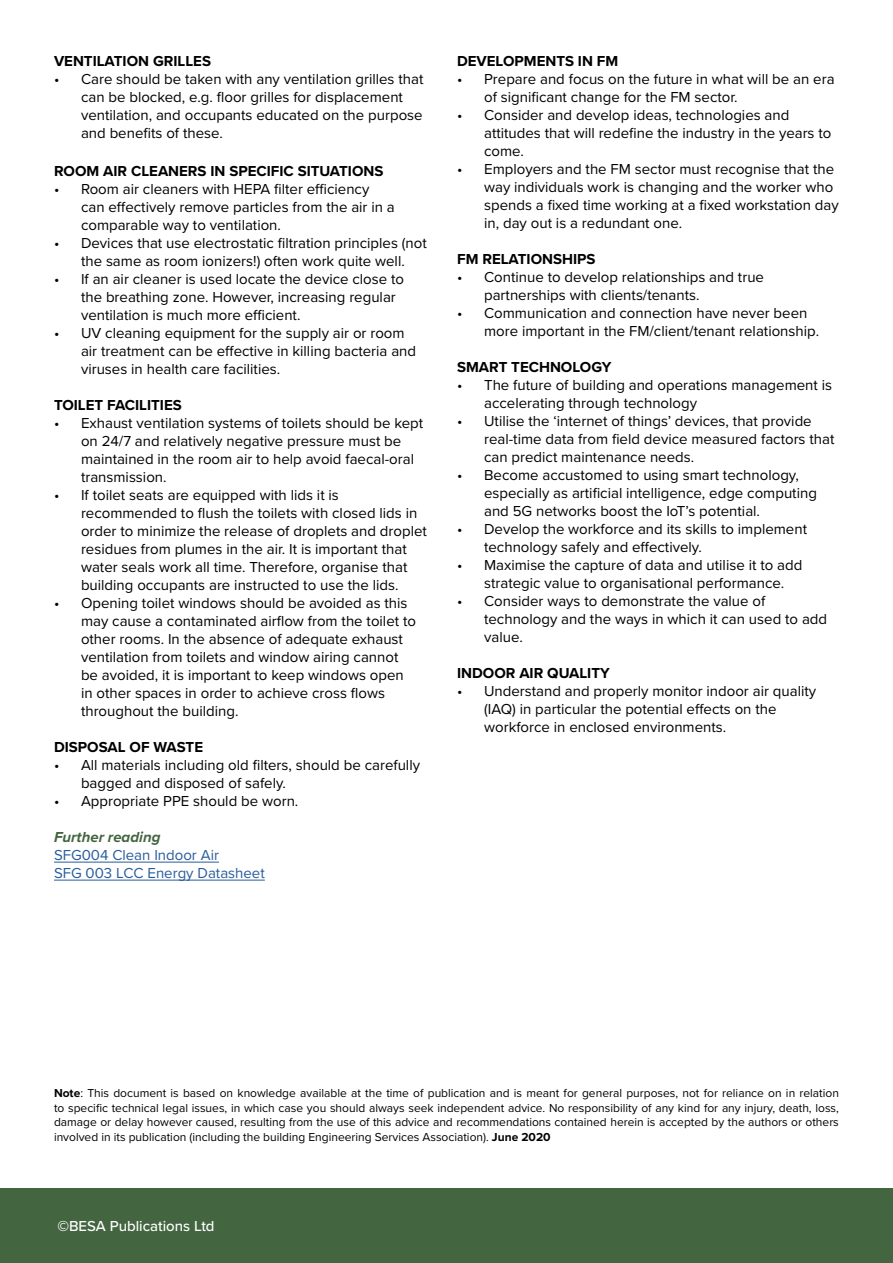
<style>
.page{position:relative;width:893px;height:1263px;background:#fff}
.page>*{position:absolute;margin:0;border:0;box-sizing:border-box;transform-origin:0 0}
.t1{font:15px/18px "Proxima Nova";color:#000}
.t2{font:700 15px "Proxima Nova";color:#000}
.t3{font:15px/18px "Proxima Nova";color:#275b9b}
.t4{font:500 15px "Proxima Nova";color:#fff}
.t5{font:italic 700 15px "Proxima Nova";color:#436540}
.t6{font:12px/14.4px "Proxima Nova";color:#000;text-align:justify}
.s1{font-weight:700}
.s2{font-weight:900}
</style>
<div class="page">
<div style="left:0;top:1188px;width:892px;height:75px;background:#436540"></div>
<hr style="left:54px;top:862px;width:165px;height:1px;background:#275b9b">
<hr style="left:54px;top:880px;width:211px;height:1px;background:#275b9b">
<p class="t2" style="left:54px;top:50px;width:159px">VENTILATION GRILLES</p>
<p class="t1" style="left:81px;top:69px;width:344px;text-indent:-27px">• Care should be taken with any ventilation grilles that can be blocked, e.g. floor grilles for displacement ventilation, and occupants educated on the purpose and benefits of these.</p>
<p class="t2" style="left:54px;top:159px;width:331px">ROOM AIR CLEANERS IN SPECIFIC SITUATIONS</p>
<p class="t1" style="left:81px;top:179px;width:315px;text-indent:-27px">• Room air cleaners with HEPA filter efficiency can effectively remove particles from the air in a comparable way to ventilation.</p>
<p class="t1" style="left:54px;top:233px;width:374px;text-align:center">• Devices that use electrostatic filtration principles (not the same as room ionizers!) often work quite well.</p>
<p class="t1" style="left:81px;top:269px;width:325px;text-indent:-27px">• If an air cleaner is used locate the device close to the breathing zone. However, increasing regular ventilation is much more efficient.</p>
<p class="t1" style="left:81px;top:323px;width:337px;text-indent:-27px">• UV cleaning equipment for the supply air or room air treatment can be effective in killing bacteria and viruses in health care facilities.</p>
<p class="t2" style="left:54px;top:393px;width:129px">TOILET FACILITIES</p>
<p class="t1" style="left:81px;top:413px;width:344px;text-indent:-27px">• Exhaust ventilation systems of toilets should be kept on 24/7 and relatively negative pressure must be maintained in the room air to help avoid faecal-oral transmission.</p>
<p class="t1" style="left:81px;top:485px;width:347px;text-indent:-27px">• If toilet seats are equipped with lids it is recommended to flush the toilets with closed lids in order to minimize the release of droplets and droplet residues from plumes in the air. It is important that water seals work all time. Therefore, organise that building occupants are instructed to use the lids.</p>
<p class="t1" style="left:81px;top:593px;width:337px;text-indent:-27px">• Opening toilet windows should be avoided as this may cause a contaminated airflow from the toilet to other rooms. In the absence of adequate exhaust ventilation from toilets and window airing cannot be avoided, it is important to keep windows open in other spaces in order to achieve cross flows throughout the building.</p>
<p class="t2" style="left:54px;top:735px;width:151px">DISPOSAL OF WASTE</p>
<p class="t1" style="left:81px;top:755px;width:341px;text-indent:-27px">• All materials including old filters, should be carefully bagged and disposed of safely.</p>
<p class="t1" style="left:54px;top:791px;width:246px">• Appropriate PPE should be worn.</p>
<p class="t5" style="left:54px;top:825px;width:108px">Further reading</p>
<p class="t3" style="left:54px;top:845px;width:212px">SFG004 Clean Indoor Air<br>SFG 003 LCC Energy Datasheet</p>
<p class="t2" style="left:457px;top:50px;width:163px">DEVELOPMENTS IN FM</p>
<p class="t1" style="left:484px;top:69px;width:352px;text-indent:-27px">• Prepare and focus on the future in what will be an era of significant change for the FM sector.</p>
<p class="t1" style="left:484px;top:105px;width:349px;text-indent:-27px">• Consider and develop ideas, technologies and attitudes that will redefine the industry in the years to come.</p>
<p class="t1" style="left:484px;top:159px;width:356px;text-indent:-27px">• Employers and the FM sector must recognise that the way individuals work is changing and the worker who spends a fixed time working at a fixed workstation day in, day out is a redundant one.</p>
<p class="t2" style="left:457px;top:248px;width:140px">FM RELATIONSHIPS</p>
<p class="t1" style="left:484px;top:267px;width:281px;text-indent:-27px">• Continue to develop relationships and true partnerships with clients/tenants.</p>
<p class="t1" style="left:484px;top:303px;width:336px;text-indent:-27px">• Communication and connection have never been more important in the FM/client/tenant relationship.</p>
<p class="t2" style="left:457px;top:356px;width:156px">SMART TECHNOLOGY</p>
<p class="t1" style="left:484px;top:375px;width:350px;text-indent:-27px">• The future of building and operations management is accelerating through technology</p>
<p class="t1" style="left:484px;top:411px;width:352px;text-indent:-27px">• Utilise the ‘internet of things’ devices, that provide real-time data from field device measured factors that can predict maintenance needs.</p>
<p class="t1" style="left:484px;top:465px;width:334px;text-indent:-27px">• Become accustomed to using smart technology, especially as artificial intelligence, edge computing and 5G networks boost the IoT’s potential.</p>
<p class="t1" style="left:484px;top:519px;width:324px;text-indent:-27px">• Develop the workforce and its skills to implement technology safely and effectively.</p>
<p class="t1" style="left:457px;top:555px;width:347px;text-align:center">• Maximise the capture of data and utilise it to add strategic value to organisational performance.</p>
<p class="t1" style="left:484px;top:591px;width:345px;text-indent:-27px">• Consider ways to demonstrate the value of technology and the ways in which it can used to add value.</p>
<p class="t2" style="left:457px;top:662px;width:154px">INDOOR AIR QUALITY</p>
<p class="t1" style="left:484px;top:681px;width:334px;text-indent:-27px">• Understand and properly monitor indoor air quality (IAQ) in particular the potential effects on the workforce in enclosed environments.</p>
<p class="t6" style="left:54px;top:1086px;width:786px"><span class="s1">Note</span>: This document is based on knowledge available at the time of publication and is meant for general purposes, not for reliance on in relation to specific technical legal issues, in which case you should always seek independent advice. No responsibility of any kind for any injury, death, loss, damage or delay however caused, resulting from the use of this advice and recommendations contained herein is accepted by the authors or others involved in its publication (including the building Engineering Services Association). <span class="s1">June 2020</span></p>
<p class="t4" style="left:57px;top:1214px;width:159px"><span class="s2">©</span>BESA Publications Ltd</p>
</div>
